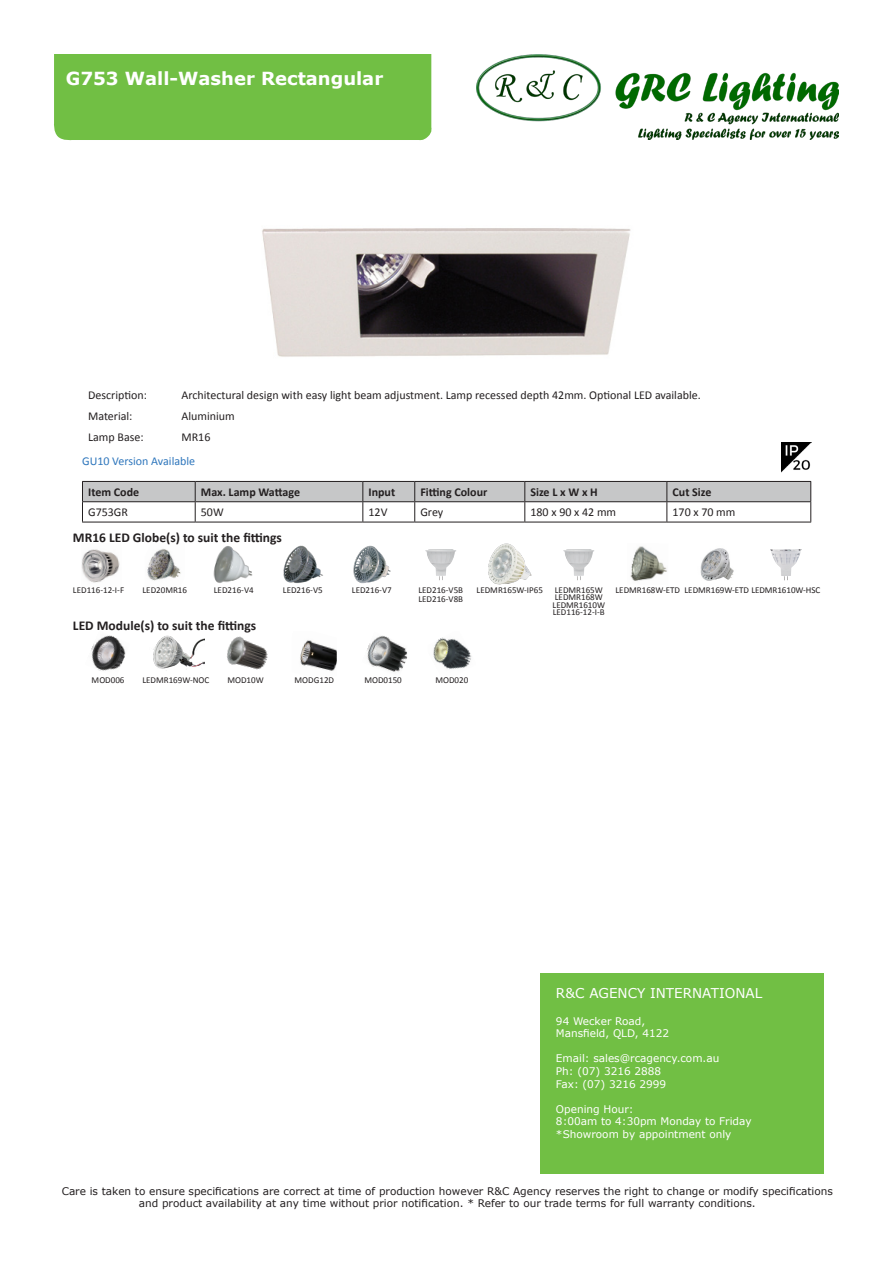
<style>
.page{position:relative;width:893px;height:1263px;background:#fff}
.page>*{position:absolute;margin:0;border:0;box-sizing:border-box;transform-origin:0 0}
.t1{font:700 18px "Verdana";color:#fff}
.t2{font:700 13.5px "Calibri";color:#231f20}
.t3{font:13.5px "Verdana";color:#fff}
.t4{font:12px "Calibri";color:#231f20}
.t5{font:700 12px "Calibri";color:#231f20}
.t6{font:12px "Calibri";color:#2e76bc}
.t7{font:10.5px/12.6px "Verdana";color:#231f20;text-align:center}
.t8{font:10.5px/12.6px "Verdana";color:#fff}
.t9{font:9px/7.2px "Calibri";color:#231f20}
</style>
<div class="page">
<div style="left:54px;top:54px;width:378px;height:87px;background:#71bf44"></div>
<img style="left:477px;top:54px;width:362px;height:85px">
<div style="left:540px;top:973px;width:283px;height:201px;background:#71bf44"></div>
<img style="left:147px;top:549px;width:34px;height:32px">
<img style="left:213px;top:546px;width:40px;height:37px">
<img style="left:283px;top:545px;width:40px;height:38px">
<img style="left:353px;top:545px;width:38px;height:39px">
<img style="left:488px;top:544px;width:44px;height:40px">
<img style="left:630px;top:546px;width:37px;height:35px">
<img style="left:700px;top:548px;width:34px;height:33px">
<img style="left:770px;top:549px;width:32px;height:31px">
<img style="left:81px;top:549px;width:39px;height:34px">
<img style="left:425px;top:549px;width:31px;height:31px">
<img style="left:300px;top:640px;width:37px;height:31px">
<img style="left:227px;top:636px;width:41px;height:34px">
<img style="left:91px;top:635px;width:35px;height:36px">
<img style="left:367px;top:635px;width:40px;height:37px">
<img style="left:433px;top:637px;width:39px;height:32px">
<img style="left:153px;top:635px;width:51px;height:36px">
<img style="left:563px;top:549px;width:31px;height:31px">
<img style="left:262px;top:228px;width:369px;height:129px">
<hr style="left:82px;top:522px;width:113px;height:1px;background:#231f20">
<hr style="left:195px;top:522px;width:168px;height:1px;background:#231f20">
<hr style="left:363px;top:522px;width:52px;height:1px;background:#231f20">
<hr style="left:415px;top:522px;width:110px;height:1px;background:#231f20">
<hr style="left:525px;top:522px;width:142px;height:1px;background:#231f20">
<hr style="left:667px;top:522px;width:144px;height:1px;background:#231f20">
<svg style="left:82px;top:481px;width:729px;height:41px"></svg>
<hr style="left:667px;top:501px;width:144px;height:1px;background:#231f20">
<img style="left:781px;top:442px;width:30px;height:30px">
<h1 class="t1" style="left:66px;top:65px;width:319px">G753 Wall-Washer Rectangular</h1>
<p class="t4" style="left:88px;top:386px;width:60px">Description:</p>
<p class="t4" style="left:181px;top:386px;width:521px">Architectural design with easy light beam adjustment. Lamp recessed depth 42mm. Optional LED available.</p>
<p class="t4" style="left:88px;top:407px;width:46px">Material:</p>
<p class="t4" style="left:181px;top:407px;width:55px">Aluminium</p>
<p class="t4" style="left:88px;top:428px;width:57px">Lamp Base:</p>
<p class="t4" style="left:181px;top:428px;width:30px">MR16</p>
<p class="t6" style="left:82px;top:452px;width:115px">GU10 Version Available</p>
<p class="t5" style="left:88px;top:484px;width:53px">Item Code</p>
<p class="t5" style="left:201px;top:484px;width:101px">Max. Lamp Wattage</p>
<p class="t5" style="left:368px;top:484px;width:28px">Input</p>
<p class="t5" style="left:420px;top:484px;width:68px">Fitting Colour</p>
<p class="t5" style="left:530px;top:484px;width:69px">Size L x W x H</p>
<p class="t5" style="left:672px;top:484px;width:40px">Cut Size</p>
<p class="t4" style="left:88px;top:504px;width:41px">G753GR</p>
<p class="t4" style="left:201px;top:504px;width:24px">50W</p>
<p class="t4" style="left:368px;top:504px;width:20px">12V</p>
<p class="t4" style="left:420px;top:504px;width:24px">Grey</p>
<p class="t4" style="left:530px;top:504px;width:87px">180 x 90 x 42 mm</p>
<p class="t4" style="left:672px;top:504px;width:64px">170 x 70 mm</p>
<p class="t2" style="left:73px;top:527px;width:210px">MR16 LED Globe(s) to suit the fittings</p>
<p class="t9" style="left:73px;top:586px;width:53px">LED116-12-I-F</p>
<p class="t9" style="left:143px;top:586px;width:46px">LED20MR16</p>
<p class="t9" style="left:214px;top:586px;width:41px">LED216-V4</p>
<p class="t9" style="left:283px;top:586px;width:41px">LED216-V5</p>
<p class="t9" style="left:352px;top:586px;width:41px">LED216-V7</p>
<p class="t9" style="left:418px;top:586px;width:46px">LED216-V5B</p>
<p class="t9" style="left:477px;top:586px;width:68px">LEDMR165W-IP65</p>
<p class="t9" style="left:615px;top:586px;width:206px">LEDMR168W-ETD LEDMR169W-ETD LEDMR1610W-HSC</p>
<p class="t9" style="left:418px;top:595px;width:46px">LED216-V8B</p>
<p class="t9" style="left:553px;top:586px;width:54px">LEDMR165W<br>LEDMR168W<br>LEDMR1610W<br>LED116-12-I-B</p>
<p class="t2" style="left:73px;top:616px;width:185px">LED Module(s) to suit the fittings</p>
<p class="t9" style="left:92px;top:676px;width:34px">MOD006</p>
<p class="t9" style="left:142px;top:676px;width:68px">LEDMR169W-NOC</p>
<p class="t9" style="left:227px;top:676px;width:38px">MOD10W</p>
<p class="t9" style="left:295px;top:676px;width:41px">MODG12D</p>
<p class="t9" style="left:364px;top:676px;width:39px">MOD0150</p>
<p class="t9" style="left:435px;top:676px;width:34px">MOD020</p>
<p class="t3" style="left:556px;top:983px;width:208px">R&amp;C AGENCY INTERNATIONAL</p>
<p class="t8" style="left:556px;top:1014px;width:115px">94 Wecker Road,<br>Mansfield, QLD, 4122</p>
<p class="t8" style="left:556px;top:1052px;width:165px">Email: sales@rcagency.com.au<br>Ph: (07) 3216 2888<br>Fax: (07) 3216 2999</p>
<p class="t8" style="left:556px;top:1102px;width:197px">Opening Hour:<br>8:00am to 4:30pm Monday to Friday *Showroom by appointment only</p>
<p class="t7" style="left:62px;top:1184px;width:773px">Care is taken to ensure specifications are correct at time of production however R&amp;C Agency reserves the right to change or modify specifications and product availability at any time without prior notification. * Refer to our trade terms for full warranty conditions.</p>
</div>
